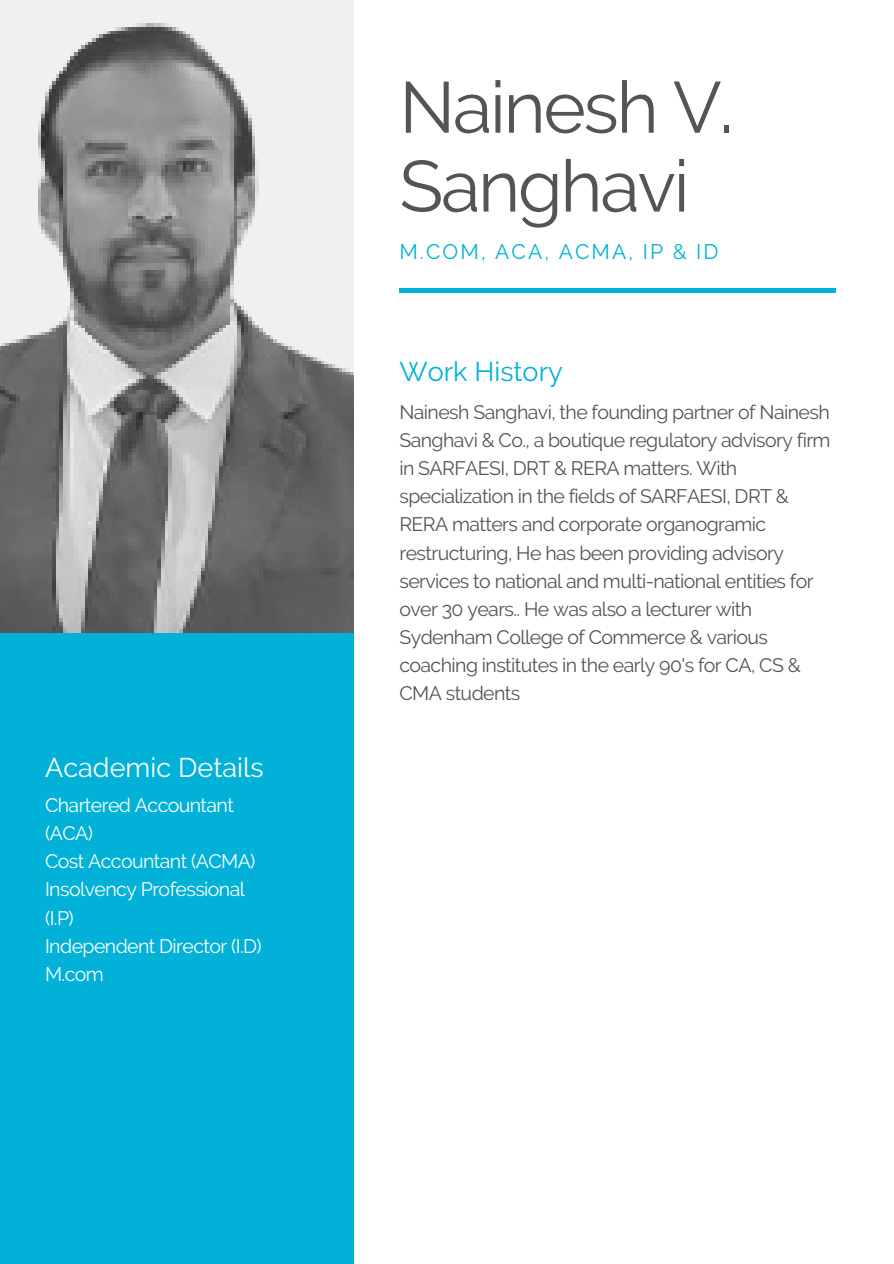
<style>
.page{position:relative;width:894px;height:1264px;background:#fff}
.page>*{position:absolute;margin:0;border:0;box-sizing:border-box;transform-origin:0 0}
.t1{font:72px/78.8px "Raleway";letter-spacing:-.03em;color:#545454}
.t2{font:27px "Raleway";color:#fff}
.t3{font:27px "Raleway";color:#01b1d7}
.t4{font:21px "Raleway";letter-spacing:.1em;color:#01b1d7}
.t5{font:19.5px/28.2px "Raleway";letter-spacing:-.03em;color:#545454}
.t6{font:19.5px/28.2px "Raleway";letter-spacing:-.03em;color:#fff}
</style>
<div class="page">
<div style="left:0;top:439px;width:353px;height:824px;background:#01b1d7"></div>
<img style="left:0;top:0;width:353px;height:632px">
<hr style="left:399px;top:288px;width:436px;height:4px;background:#01b1d7">
<p class="t2" style="left:45px;top:751px;width:220px">Academic Details</p>
<p class="t6" style="left:45px;top:791px;width:190px">Chartered Accountant (ACA)</p>
<p class="t6" style="left:45px;top:847px;width:212px">Cost Accountant (ACMA)</p>
<p class="t6" style="left:45px;top:875px;width:201px">Insolvency Professional (I.P)</p>
<p class="t6" style="left:45px;top:931px;width:218px">Independent Director (I.D)</p>
<p class="t6" style="left:45px;top:959px;width:60px">M.com</p>
<p class="t1" style="left:399px;top:68px;width:335px">Nainesh V.<br>Sanghavi</p>
<p class="t4" style="left:399px;top:239px;width:320px">M.COM, ACA, ACMA, IP &amp; ID</p>
<p class="t3" style="left:399px;top:356px;width:165px">Work History</p>
<p class="t5" style="left:399px;top:398px;width:432px">Nainesh Sanghavi, the founding partner of Nainesh Sanghavi &amp; Co., a boutique regulatory advisory firm in SARFAESI, DRT &amp; RERA matters. With specialization in the fields of SARFAESI, DRT &amp; RERA matters and corporate organogramic restructuring, He has been providing advisory services to national and multi-national entities for over 30 years.. He was also a lecturer with Sydenham College of Commerce &amp; various coaching institutes in the early 90's for CA, CS &amp; CMA students</p>
</div>
